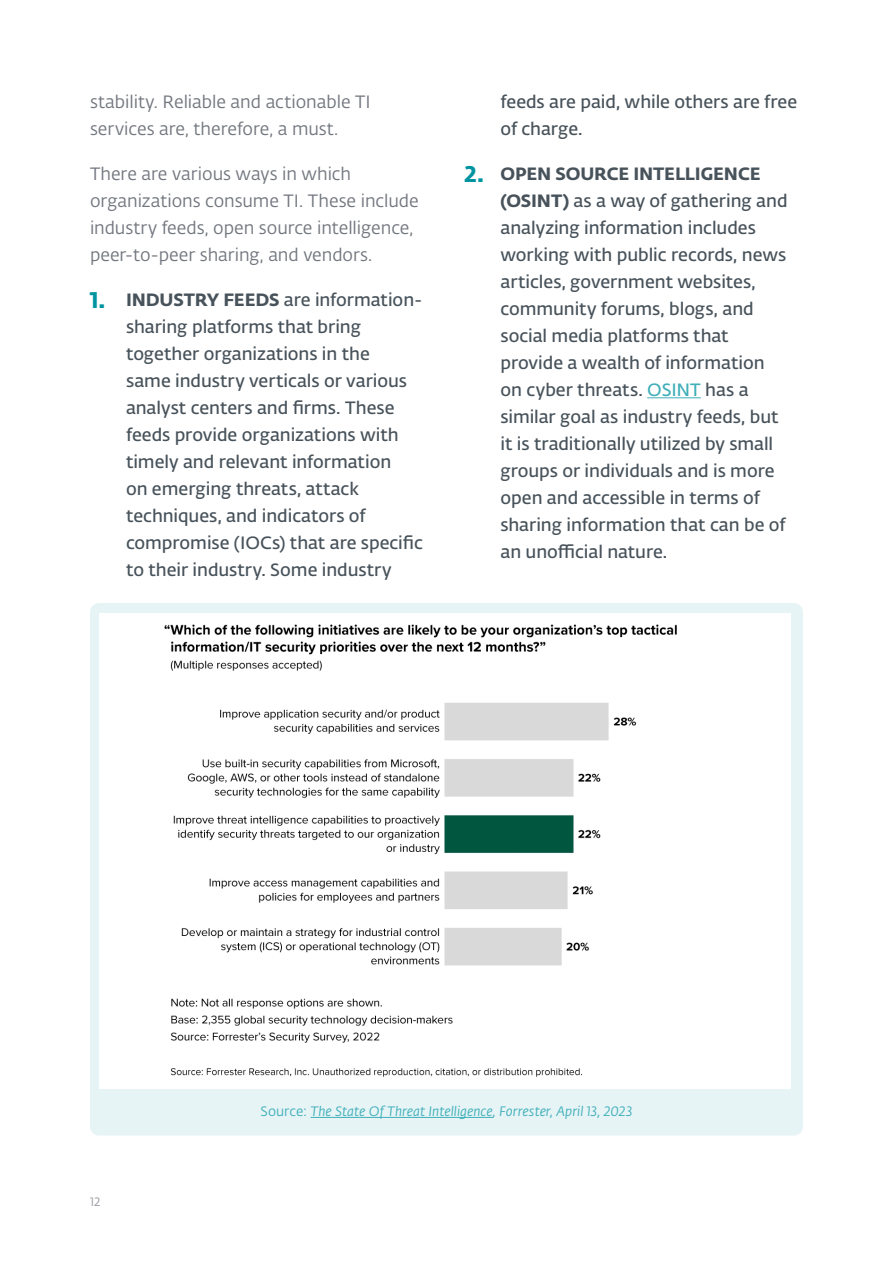
<style>
.page{position:relative;width:893px;height:1263px;background:#fff}
.page>*{position:absolute;margin:0;border:0;box-sizing:border-box;transform-origin:0 0}
.t1{font:17.7px/27px "Fedra Sans Alt Pro Demi LF";letter-spacing:-.005em;color:#47525a}
.t2{font:17.7px/27px "Fedra Sans Alt Pro Book LF";letter-spacing:-.005em;color:#72767e}
.t3{font:17.7px "Fedra Sans Alt Pro Bold LF";letter-spacing:-.005em;color:#47525a}
.t4{font:13.5px "Fedra Sans Alt Pro Book Italic LF";letter-spacing:.005em;color:#40afb9}
.t5{font:12px "Fedra Sans Alt Pro Book LF";color:#9898a0}
.s1{font-family:"Fedra Sans Alt Pro Bold LF";font-size:22.5px;color:#0094a1}
.s2{font-family:"Fedra Sans Alt Pro Bold LF"}
.s3{font-size:22.5px;color:#0094a1}
.s4{color:#40afb9}
.s5{font-family:"Fedra Sans Alt Pro Book LF"}
</style>
<div class="page">
<hr style="left:647px;top:397px;width:54px;height:1px;background:#40afb9">
<div style="left:90px;top:603px;width:713px;height:532px;background:#e6f4f6;border-radius:9px"></div>
<hr style="left:311px;top:1117px;width:182px;height:1px;background:#40afb9">
<div style="left:99px;top:613px;width:691px;height:476px;background:#fff"></div>
<img style="left:164px;top:624px;width:513px;height:453px">
<p class="t2" style="left:90px;top:88px;width:282px">stability. Reliable and actionable TI services are, therefore, a must.</p>
<p class="t2" style="left:90px;top:160px;width:330px">There are various ways in which organizations consume TI. These include industry feeds, open source intelligence, peer-to-peer sharing, and vendors.</p>
<p class="t1" style="left:126px;top:285px;width:299px;text-indent:-36px"><span class="s1">1.</span> <span class="s2">INDUSTRY FEEDS</span> are information&shy;sharing platforms that bring together organizations in the<br>same industry verticals or various analyst centers and firms. These feeds provide organizations with timely and relevant information<br>on emerging threats, attack techniques, and indicators of compromise (IOCs) that are specific to their industry. Some industry</p>
<p class="t1" style="left:500px;top:87px;width:298px">feeds are paid, while others are free of charge.</p>
<p class="t3" style="left:464px;top:160px;width:298px"><span class="s3">2.</span> OPEN SOURCE INTELLIGENCE</p>
<p class="t1" style="left:500px;top:186px;width:289px"><span class="s2">(OSINT)</span> as a way of gathering and analyzing information includes working with public records, news articles, government websites, community forums, blogs, and social media platforms that provide a wealth of information on cyber threats. <span class="s4">OSINT</span> has a similar goal as industry feeds, but it is traditionally utilized by small groups or individuals and is more open and accessible in terms of sharing information that can be of an unofficial nature.</p>
<p class="t5" style="left:90px;top:1193px;width:12px">12</p>
<p class="t4" style="left:261px;top:1102px;width:373px"><span class="s5">Source:</span> The State Of Threat Intelligence, Forrester, April 13, 2023</p>
</div>
